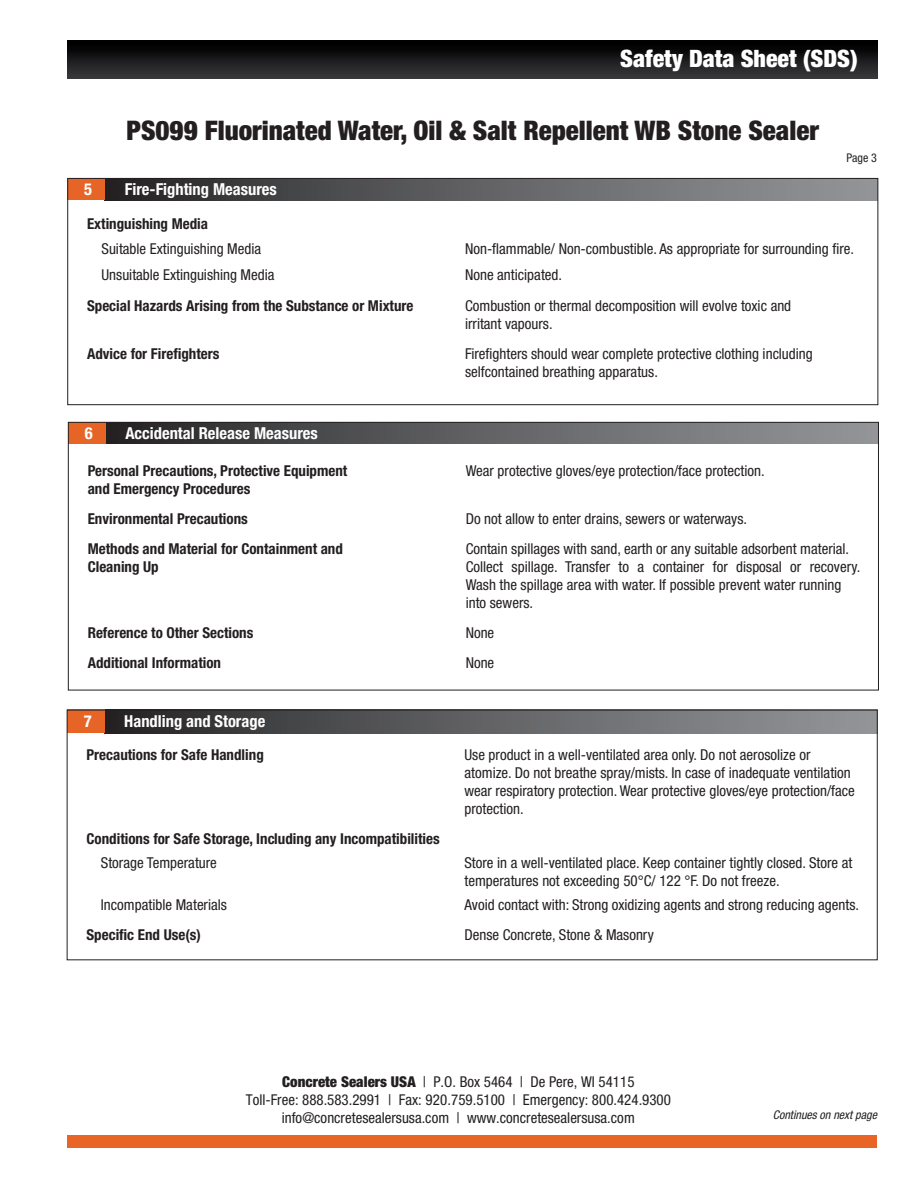
<style>
.page{position:relative;width:918px;height:1188px;background:#fff}
.page>*{position:absolute;margin:0;border:0;box-sizing:border-box;transform-origin:0 0}
.t1{font:900 condensed 27px "Helvetica Neue LT Std";color:#231f20}
.t2{font:900 condensed 24px "Helvetica Neue LT Std";color:#fff}
.t3{font:700 condensed 16.5px "Helvetica Neue LT Std";color:#fff}
.t4{font:condensed 15px/18px "Helvetica Neue LT Std";color:#231f20}
.t5{font:700 condensed 15px "Helvetica Neue LT Std";color:#231f20}
.t6{font:italic condensed 12px "Helvetica Neue LT Std";color:#231f20}
.t7{font:condensed 12px "Helvetica Neue LT Std";color:#231f20}
.s1{font-weight:900}
</style>
<div class="page">
<div style="left:67px;top:40px;width:810px;height:38px;background:linear-gradient(to bottom,#000,#373639)"></div>
<div style="left:67px;top:1135px;width:810px;height:12px;background:#e86427"></div>
<div style="left:105px;top:178px;width:773px;height:22px;background:linear-gradient(to right,#292728,#979a9d)"></div>
<div style="left:68px;top:178px;width:37px;height:22px;background:#e76427"></div>
<div style="left:68px;top:178px;width:810px;height:227px;border:1px solid #231f20"></div>
<div style="left:105px;top:422px;width:773px;height:21px;background:linear-gradient(to right,#292728,#97999d)"></div>
<div style="left:68px;top:422px;width:38px;height:21px;background:#e76427"></div>
<div style="left:104px;top:710px;width:773px;height:23px;background:linear-gradient(to right,#292728,#97999d)"></div>
<div style="left:67px;top:710px;width:38px;height:23px;background:#e76427"></div>
<div style="left:67px;top:710px;width:810px;height:250px;border:1px solid #231f20"></div>
<h2 class="t2" style="left:620px;top:44px;width:239px">Safety Data Sheet (SDS)</h2>
<h1 class="t1" style="left:127px;top:114px;width:694px">PS099 Fluorinated Water, Oil &amp; Salt Repellent WB Stone Sealer</h1>
<p class="t3" style="left:84px;top:179px;width:9px">5</p>
<p class="t3" style="left:125px;top:179px;width:154px">Fire-Fighting Measures</p>
<p class="t7" style="left:847px;top:151px;width:32px">Page 3</p>
<p class="t5" style="left:87px;top:214px;width:123px">Extinguishing Media</p>
<p class="t4" style="left:102px;top:240px;width:161px">Suitable Extinguishing Media</p>
<p class="t4" style="left:465px;top:240px;width:390px">Non-flammable/ Non-combustible. As appropriate for surrounding fire.</p>
<p class="t4" style="left:102px;top:265px;width:175px">Unsuitable Extinguishing Media</p>
<p class="t4" style="left:465px;top:265px;width:99px">None anticipated.</p>
<p class="t5" style="left:87px;top:297px;width:328px">Special Hazards Arising from the Substance or Mixture</p>
<p class="t4" style="left:465px;top:297px;width:328px">Combustion or thermal decomposition will evolve toxic and irritant vapours.</p>
<p class="t5" style="left:87px;top:345px;width:134px">Advice for Firefighters</p>
<p class="t4" style="left:465px;top:345px;width:349px">Firefighters should wear complete protective clothing including selfcontained breathing apparatus.</p>
<p class="t3" style="left:85px;top:423px;width:9px">6</p>
<p class="t3" style="left:125px;top:423px;width:194px">Accidental Release Measures</p>
<p class="t5" style="left:88px;top:462px;width:261px">Personal Precautions, Protective Equipment</p>
<p class="t4" style="left:466px;top:462px;width:300px">Wear protective gloves/eye protection/face protection.</p>
<p class="t5" style="left:88px;top:480px;width:164px">and Emergency Procedures</p>
<p class="t5" style="left:88px;top:510px;width:162px">Environmental Precautions</p>
<p class="t4" style="left:466px;top:510px;width:283px">Do not allow to enter drains, sewers or waterways.</p>
<p class="t5" style="left:88px;top:540px;width:257px">Methods and Material for Containment and</p>
<p class="t4" style="left:466px;top:540px;width:385px">Contain spillages with sand, earth or any suitable adsorbent material.</p>
<p class="t5" style="left:88px;top:558px;width:73px">Cleaning Up</p>
<p class="t4" style="left:466px;top:558px;width:396px">Collect spillage. Transfer to a container for disposal or recovery.<br>Wash the spillage area with water. If possible prevent water running into sewers.</p>
<p class="t5" style="left:88px;top:624px;width:167px">Reference to Other Sections</p>
<p class="t4" style="left:466px;top:624px;width:30px">None</p>
<p class="t5" style="left:88px;top:654px;width:135px">Additional Information</p>
<p class="t4" style="left:466px;top:654px;width:30px">None</p>
<p class="t3" style="left:84px;top:711px;width:9px">7</p>
<p class="t3" style="left:124px;top:711px;width:143px">Handling and Storage</p>
<p class="t5" style="left:86px;top:746px;width:179px">Precautions for Safe Handling</p>
<p class="t4" style="left:464px;top:746px;width:392px">Use product in a well-ventilated area only. Do not aerosolize or atomize. Do not breathe spray/mists. In case of inadequate ventilation wear respiratory protection. Wear protective gloves/eye protection/face protection.</p>
<p class="t5" style="left:86px;top:830px;width:355px">Conditions for Safe Storage, Including any Incompatibilities</p>
<p class="t4" style="left:101px;top:854px;width:118px">Storage Temperature</p>
<p class="t4" style="left:464px;top:854px;width:390px">Store in a well-ventilated place. Keep container tightly closed. Store at</p>
<p class="t4" style="left:464px;top:872px;width:317px">temperatures not exceeding 50°C/ 122 °F. Do not freeze.</p>
<p class="t4" style="left:101px;top:896px;width:128px">Incompatible Materials</p>
<p class="t4" style="left:464px;top:896px;width:396px">Avoid contact with: Strong oxidizing agents and strong reducing agents.</p>
<p class="t5" style="left:86px;top:926px;width:116px">Specific End Use(s)</p>
<p class="t4" style="left:464px;top:926px;width:191px">Dense Concrete, Stone &amp; Masonry</p>
<p class="t4" style="left:246px;top:1072px;width:427px;text-align:center"><span class="s1">Concrete Sealers USA</span> | P.O. Box 5464 | De Pere, WI 54115<br>Toll-Free: 888.583.2991 | Fax: 920.759.5100 | Emergency: 800.424.9300 info@concretesealersusa.com | www.concretesealersusa.com</p>
<p class="t6" style="left:773px;top:1108px;width:106px">Continues on next page</p>
</div>
